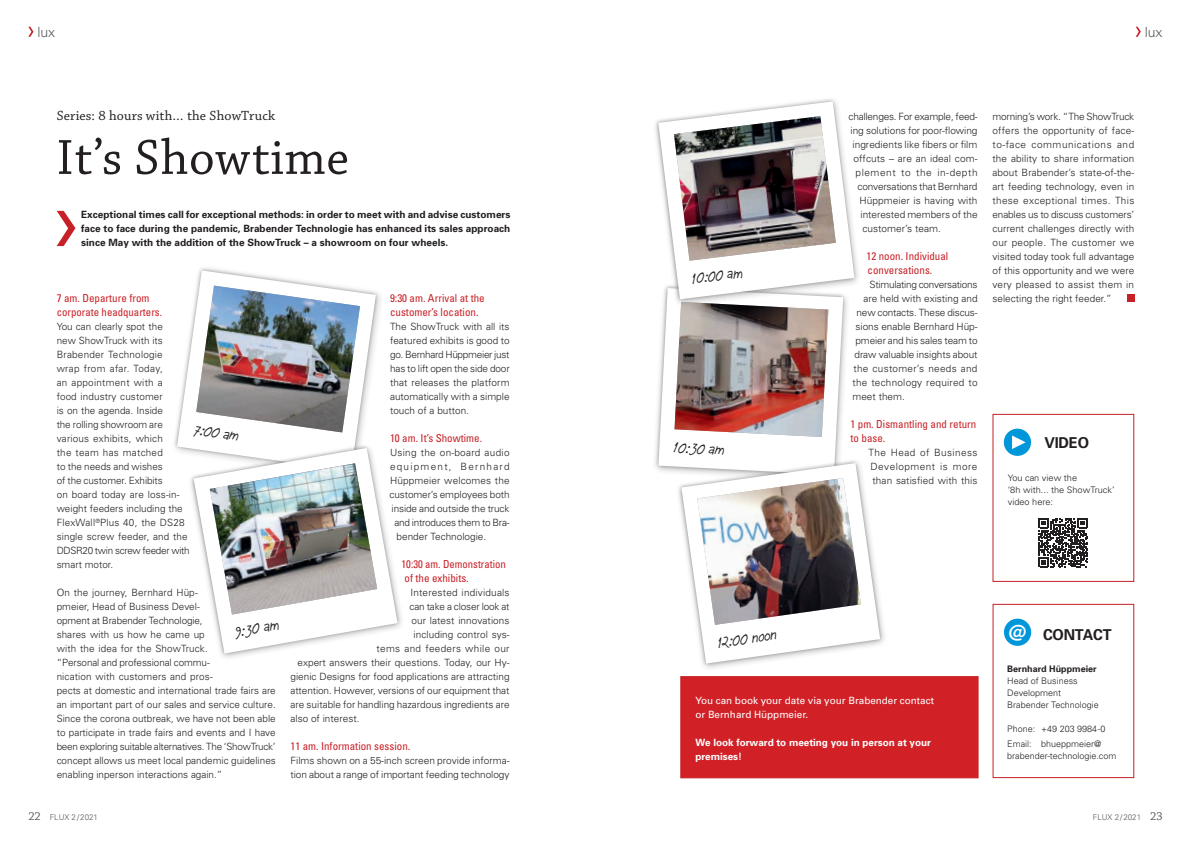
<style>
.page{position:relative;width:1191px;height:842px;background:#fff}
.page>*{position:absolute;margin:0;border:0;box-sizing:border-box;transform-origin:0 0}
.t1{font:52px "Chaparral Pro";letter-spacing:.01em;color:#231f20}
.t2{font:italic 16px "Chauncy Pro";color:#231f20}
.t3{font:700 15px "Univers";letter-spacing:-.01em;color:#231f20}
.t4{font:14px "Chaparral Pro";letter-spacing:.01em;color:#231f20}
.t5{font:300 14px "Univers";color:#57585a}
.t6{font:condensed 11px/14px "Univers";color:#c72026}
.t7{font:300 10px/14px "Univers";color:#231f20;text-align:justify}
.t8{font:700 10px/14px "Univers";color:#231f20;text-align:justify}
.t9{font:300 10px "Univers";letter-spacing:-.025em;color:#231f20}
.t10{font:10px/14px "Univers";color:#fff}
.t11{font:700 10px/14px "Univers";color:#fff}
.t12{font:300 10px "Univers";letter-spacing:.02em;color:#231f20}
.t13{font:300 10px "Univers";letter-spacing:.025em;color:#231f20}
.t14{font:300 10px "Univers";letter-spacing:-.02em;color:#231f20}
.t15{font:300 10px "Univers";letter-spacing:.03em;color:#231f20}
.t16{font:300 10px "Univers";letter-spacing:.055em;color:#231f20}
.t17{font:300 10px "Univers";letter-spacing:.12em;color:#231f20}
.t18{font:300 9px/12px "Univers";color:#231f20}
.t19{font:700 9px "Univers";color:#231f20}
.t20{font:300 8px "Univers";color:#57585a}
.s1{font-family:"Chaparral Pro";font-weight:400;font-size:12px}
</style>
<div class="page">
<svg style="left:28px;top:27px;width:5px;height:10px"></svg>
<svg style="left:1135px;top:27px;width:5px;height:10px"></svg>
<svg style="left:57px;top:211px;width:18px;height:35px"></svg>
<div style="left:1127px;top:295px;width:7px;height:7px;background:#c72026"></div>
<div style="left:992px;top:604px;width:142px;height:174px;border:1px solid #c72026"></div>
<div style="left:1004px;top:619px;width:27px;height:27px;background:#0096da;border-radius:50%"></div>
<div style="left:992px;top:414px;width:142px;height:168px;border:1px solid #c72026"></div>
<svg style="left:1038px;top:518px;width:50px;height:49px"></svg>
<div style="left:1003px;top:429px;width:28px;height:27px;background:#0096da;border-radius:50%"></div>
<svg style="left:1012px;top:435px;width:13px;height:14px"></svg>
<div style="left:680px;top:676px;width:298px;height:102px;background:#d12126;border:1px solid #c72026"></div>
<svg style="left:213px;top:483px;width:184px;height:171px"></svg>
<img style="left:177px;top:270px;width:200px;height:322px">
<img style="left:210px;top:463px;width:167px;height:151px">
<svg style="left:703px;top:608px;width:181px;height:60px"></svg>
<svg style="left:655px;top:101px;width:225px;height:563px"></svg>
<img style="left:674px;top:116px;width:162px;height:145px">
<h3 class="t5" style="left:37px;top:23px;width:19px">lux</h3>
<h3 class="t5" style="left:1144px;top:23px;width:19px">lux</h3>
<h3 class="t4" style="left:57px;top:108px;width:220px">Series: 8 hours with… the ShowTruck</h3>
<h1 class="t1" style="left:57px;top:129px;width:294px">It’s Showtime</h1>
<p class="t8" style="left:81px;top:207px;width:431px">Exceptional times call for exceptional methods: in order to meet with and advise customers face to face during the pandemic, Brabender Technologie has enhanced its sales approach since May with the addition of the ShowTruck – a showroom on four wheels.</p>
<p class="t6" style="left:57px;top:291px;width:107px">7 am. Departure from corporate headquarters.</p>
<p class="t7" style="left:57px;top:319px;width:135px;text-align:left">You can clearly spot the<br>new ShowTruck with its<br>Brabender Technologie<br>wrap from afar. Today,<br>an appointment with a<br>food industry customer<br>is on the agenda. Inside<br>the rolling showroom are various exhibits, which<br>the team has matched<br>to the needs and wishes<br>of the customer. Exhibits<br>on board today are loss-in&shy;weight feeders including the<br>FlexWall<sup>®</sup>Plus 40, the DS28 single screw feeder, and the<br>DDSR20 twin screw feeder with smart motor.</p>
<p class="t7" style="left:57px;top:585px;width:221px;text-align:left">On the journey, Bernhard Hüp-<br>pmeier, Head of Business Devel-<br>opment at Brabender Technologie,<br>shares with us how he came up<br>with the idea for the ShowTruck.<br>“Personal and professional commu-<br>nication with customers and pros-<br>pects at domestic and international trade fairs are an important part of our sales and service culture.<br>Since the corona outbreak, we have not been able to participate in trade fairs and events and I have been exploring suitable alternatives. The ‘ShowTruck’ concept allows us meet local pandemic guidelines enabling inperson interactions again.”</p>
<h2 class="t2" style="left:195px;top:420px;width:47px;rotate:8deg">7:00 am</h2>
<h2 class="t2" style="left:233px;top:623px;width:46px;rotate:-10deg">9:30 am</h2>
<p class="t6" style="left:390px;top:291px;width:96px">9:30 am. Arrival at the customer’s location.</p>
<p class="t7" style="left:390px;top:319px;width:121px">The ShowTruck with all its featured exhibits is good to go. Bernhard Hüppmeier just has to lift open the side door that releases the platform automatically with a simple touch of a button.</p>
<p class="t6" style="left:390px;top:431px;width:94px">10 am. It’s Showtime.</p>
<p class="t13" style="left:390px;top:446px;width:121px">Using the on-board audio</p>
<p class="t17" style="left:390px;top:460px;width:121px">equipment, Bernhard</p>
<p class="t7" style="left:390px;top:473px;width:121px">Hüppmeier welcomes the</p>
<p class="t7" style="left:389px;top:487px;width:121px">customer’s employees both</p>
<p class="t7" style="left:391px;top:501px;width:119px">inside and outside the truck</p>
<p class="t9" style="left:394px;top:516px;width:116px">and introduces them to Bra-</p>
<p class="t7" style="left:396px;top:529px;width:91px">bender Technologie.</p>
<p class="t6" style="left:401px;top:557px;width:106px">10:30 am. Demonstration of the exhibits.</p>
<p class="t12" style="left:410px;top:586px;width:101px">Interested individuals</p>
<p class="t7" style="left:409px;top:599px;width:102px">can take a closer look at</p>
<p class="t7" style="left:411px;top:613px;width:99px">our latest innovations</p>
<p class="t7" style="left:413px;top:627px;width:98px">including control sys-</p>
<p class="t15" style="left:376px;top:642px;width:134px">tems and feeders while our</p>
<p class="t7" style="left:297px;top:655px;width:213px">expert answers their questions. Today, our Hy-</p>
<p class="t7" style="left:290px;top:669px;width:220px">gienic Designs for food applications are attracting</p>
<p class="t7" style="left:290px;top:683px;width:220px">attention. However, versions of our equipment that</p>
<p class="t7" style="left:290px;top:697px;width:220px">are suitable for handling hazardous ingredients are</p>
<p class="t7" style="left:290px;top:711px;width:70px">also of interest.</p>
<p class="t6" style="left:290px;top:739px;width:121px">11 am. Information session.</p>
<p class="t7" style="left:290px;top:753px;width:220px">Films shown on a 55-inch screen provide informa&shy;tion about a range of important feeding technology</p>
<h2 class="t2" style="left:690px;top:269px;width:53px;rotate:-7deg">10:00 am</h2>
<h2 class="t2" style="left:674px;top:437px;width:52px;rotate:3deg">10:30 am</h2>
<p class="t9" style="left:848px;top:110px;width:130px">challenges. For example, feed-</p>
<p class="t7" style="left:850px;top:123px;width:129px">ing solutions for poor-flowing</p>
<p class="t7" style="left:852px;top:137px;width:126px">ingredients like fibers or film</p>
<p class="t7" style="left:853px;top:151px;width:126px">offcuts – are an ideal com-</p>
<p class="t16" style="left:855px;top:166px;width:124px">plement to the in-depth</p>
<p class="t14" style="left:857px;top:180px;width:121px">conversations that Bernhard</p>
<p class="t7" style="left:859px;top:193px;width:119px">Hüppmeier is having with</p>
<p class="t7" style="left:860px;top:207px;width:119px">interested members of the</p>
<p class="t7" style="left:862px;top:221px;width:80px">customer’s team.</p>
<p class="t6" style="left:866px;top:249px;width:83px">12 noon. Individual conversations.</p>
<p class="t9" style="left:869px;top:278px;width:109px">Stimulating conversations</p>
<p class="t7" style="left:863px;top:291px;width:115px">are held with existing and</p>
<p class="t7" style="left:856px;top:305px;width:122px">new contacts. These discus-</p>
<p class="t7" style="left:855px;top:319px;width:123px">sions enable Bernhard Hüp-</p>
<p class="t7" style="left:855px;top:333px;width:124px">pmeier and his sales team to</p>
<p class="t7" style="left:854px;top:347px;width:125px">draw valuable insights about</p>
<p class="t13" style="left:853px;top:362px;width:125px">the customer’s needs and</p>
<p class="t12" style="left:852px;top:376px;width:127px">the technology required to</p>
<p class="t7" style="left:852px;top:389px;width:54px">meet them.</p>
<p class="t6" style="left:850px;top:417px;width:127px">1 pm. Dismantling and return to base.</p>
<p class="t7" style="left:868px;top:445px;width:111px">The Head of Business Development is more than satisfied with this</p>
<p class="t7" style="left:992px;top:109px;width:143px">morning’s work. “The ShowTruck offers the opportunity of face&shy;to-face communications and the ability to share information about Brabender’s state-of-the&shy;art feeding technology, even in these exceptional times. This enables us to discuss customers’ current challenges directly with our people. The customer we visited today took full advantage of this opportunity and we were very pleased to assist them in selecting the right feeder.”</p>
<h3 class="t3" style="left:1044px;top:433px;width:46px">VIDEO</h3>
<p class="t18" style="left:1007px;top:471px;width:108px">You can view the<br>‘8h with... the ShowTruck’ video here:</p>
<h2 class="t2" style="left:716px;top:633px;width:61px;rotate:-8deg">12:00 noon</h2>
<p class="t10" style="left:695px;top:693px;width:240px">You can book your date via your Brabender contact or Bernhard Hüppmeier.</p>
<p class="t11" style="left:695px;top:735px;width:237px">We look forward to meeting you in person at your premises!</p>
<h3 class="t3" style="left:1009px;top:625px;width:104px"><sup>@</sup> CONTACT</h3>
<p class="t19" style="left:1007px;top:663px;width:91px">Bernhard Hüppmeier</p>
<p class="t18" style="left:1007px;top:675px;width:93px">Head of Business<br>Development<br>Brabender Technologie</p>
<p class="t18" style="left:1007px;top:721px;width:100px;line-height:14.8px">Phone: +49 203 9984-0<br>Email: bhueppmeier@</p>
<p class="t18" style="left:1007px;top:750px;width:111px">brabender-technologie.com</p>
<p class="t20" style="left:28px;top:812px;width:71px"><span class="s1">22</span> FLUX 2/2021</p>
<p class="t20" style="left:1092px;top:812px;width:71px">FLUX 2/2021 <span class="s1">23</span></p>
</div>
